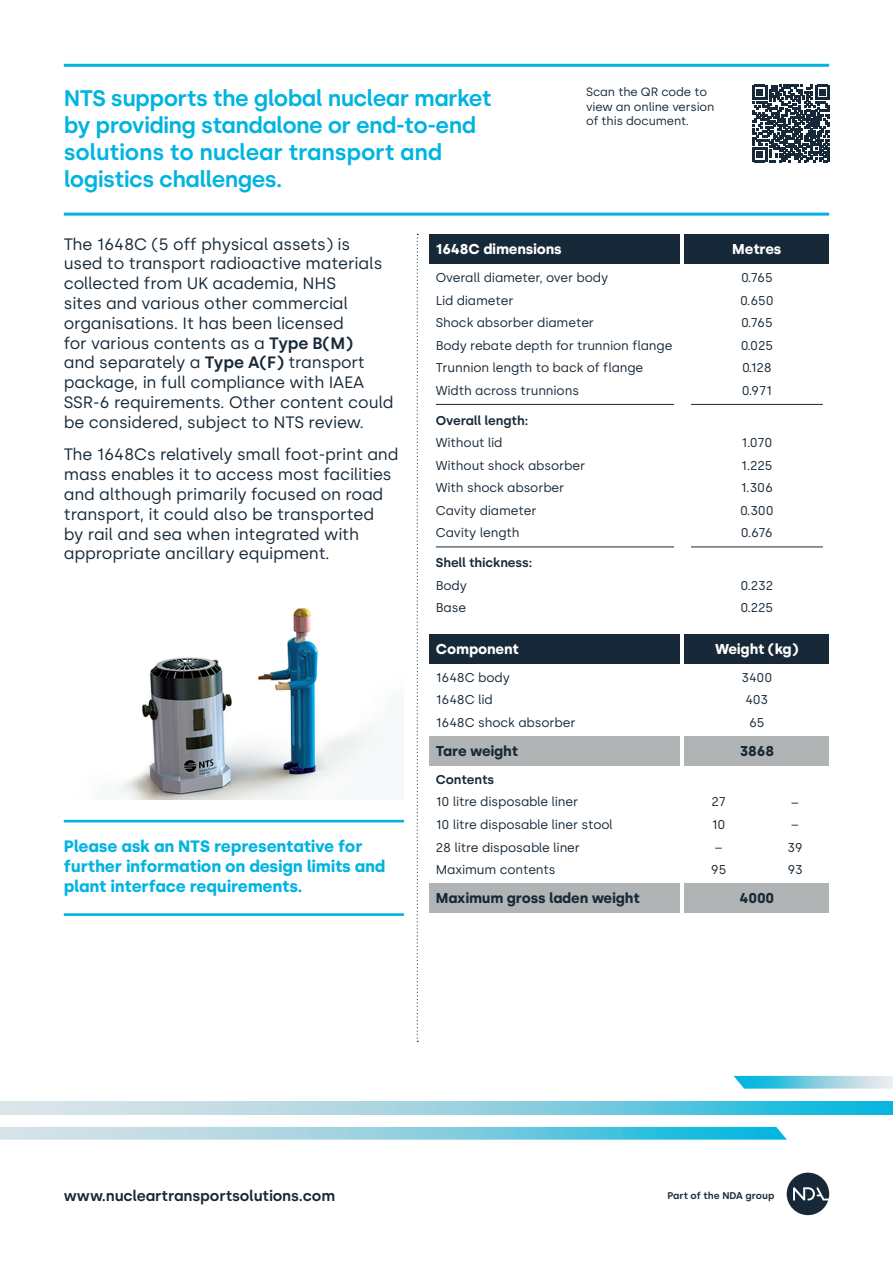
<style>
.page{position:relative;width:893px;height:1263px;background:#fff}
.page>*{position:absolute;margin:0;border:0;box-sizing:border-box;transform-origin:0 0}
.t1{font:600 22.5px/27px "Silka";letter-spacing:-.025em;color:#00b4e0}
.t2{font:16.5px/19.8px "Silka";letter-spacing:-.01em;color:#172938}
.t3{font:700 16.5px/19.8px "Silka";letter-spacing:-.01em;color:#00b4e0}
.t4{font:600 15px "Silka";letter-spacing:-.01em;color:#172938}
.t5{font:700 14.25px "Silka";letter-spacing:-.01em;color:#172938}
.t6{font:700 14.25px "Silka";letter-spacing:-.01em;color:#fff}
.t7{font:12.75px/22.5px "Silka";letter-spacing:-.01em;color:#172938}
.t8{font:600 12.75px "Silka";letter-spacing:-.01em;color:#172938}
.t9{font:12px/14.4px "Silka";letter-spacing:-.01em;color:#172938}
.t10{font:600 9.75px "Silka";color:#172938}
.s1{font-weight:600}
</style>
<div class="page">
<hr style="left:64px;top:820px;width:340px;height:2px;background:#00b4e0">
<hr style="left:64px;top:913px;width:340px;height:3px;background:#00b4e0">
<svg style="left:752px;top:85px;width:78px;height:77px"></svg>
<img style="left:119px;top:608px;width:259px;height:191px">
<hr style="left:436px;top:404px;width:238px;height:1px;background:#172938">
<hr style="left:436px;top:547px;width:238px;height:1px;background:#172938">
<div style="left:429px;top:234px;width:251px;height:30px;background:#172938"></div>
<div style="left:429px;top:634px;width:251px;height:29px;background:#172938"></div>
<div style="left:685px;top:234px;width:144px;height:30px;background:#172938"></div>
<div style="left:685px;top:634px;width:144px;height:29px;background:#172938"></div>
<hr style="left:691px;top:404px;width:132px;height:1px;background:#172938">
<hr style="left:691px;top:547px;width:132px;height:1px;background:#172938">
<div style="left:429px;top:736px;width:251px;height:29px;background:#b1b4b5"></div>
<div style="left:429px;top:883px;width:251px;height:30px;background:#b1b4b5"></div>
<div style="left:685px;top:736px;width:144px;height:29px;background:#b1b4b5"></div>
<div style="left:685px;top:883px;width:144px;height:30px;background:#b1b4b5"></div>
<hr style="left:64px;top:213px;width:765px;height:3px;background:#00b4e0">
<hr style="left:64px;top:64px;width:765px;height:3px;background:#00b4e0">
<svg style="left:787px;top:1172px;width:42px;height:43px"></svg>
<svg style="left:0;top:1101px;width:893px;height:13px;background:#8ad0e1"></svg>
<svg style="left:733px;top:1076px;width:160px;height:13px;background:#82d1e3"></svg>
<svg style="left:0;top:1127px;width:787px;height:13px;background:#87d0e1"></svg>
<svg style="left:417px;top:234px;width:1px;height:808px"></svg>
<h1 class="t1" style="left:64px;top:85px;width:429px">NTS supports the global nuclear market by providing standalone or end-to-end solutions to nuclear transport and logistics challenges.</h1>
<p class="t9" style="left:586px;top:85px;width:130px">Scan the QR code to view an online version of this document.</p>
<p class="t2" style="left:64px;top:234px;width:331px">The 1648C (5 off physical assets) is<br>used to transport radioactive materials collected from UK academia, NHS<br>sites and various other commercial organisations. It has been licensed<br>for various contents as a <span class="s1">Type B(M)<br></span>and separately a <span class="s1">Type A(F)</span> transport package, in full compliance with IAEA SSR-6 requirements. Other content could be considered, subject to NTS review.</p>
<p class="t2" style="left:64px;top:445px;width:336px">The 1648Cs relatively small foot-print and mass enables it to access most facilities and although primarily focused on road transport, it could also be transported<br>by rail and sea when integrated with appropriate ancillary equipment.</p>
<p class="t6" style="left:436px;top:240px;width:127px">1648C dimensions</p>
<p class="t7" style="left:436px;top:266px;width:238px">Overall diameter, over body<br>Lid diameter<br>Shock absorber diameter<br>Body rebate depth for trunnion flange<br>Trunnion length to back of flange<br>Width across trunnions</p>
<p class="t8" style="left:436px;top:413px;width:94px">Overall length:</p>
<p class="t7" style="left:436px;top:431px;width:151px">Without lid<br>Without shock absorber<br>With shock absorber<br>Cavity diameter<br>Cavity length</p>
<p class="t8" style="left:436px;top:555px;width:98px">Shell thickness:</p>
<p class="t7" style="left:436px;top:574px;width:33px">Body<br>Base</p>
<p class="t6" style="left:732px;top:240px;width:51px">Metres</p>
<p class="t7" style="left:740px;top:266px;width:35px">0.765<br>0.650<br>0.765<br>0.025<br>0.128<br>0.971</p>
<p class="t7" style="left:740px;top:431px;width:35px;text-align:justify">1.070<br>1.225<br>1.306<br>0.300<br>0.676</p>
<p class="t7" style="left:740px;top:574px;width:34px">0.232<br>0.225</p>
<p class="t3" style="left:64px;top:837px;width:323px">Please ask an NTS representative for further information on design limits and plant interface requirements.</p>
<p class="t6" style="left:436px;top:640px;width:84px">Component</p>
<p class="t7" style="left:436px;top:666px;width:141px">1648C body<br>1648C lid<br>1648C shock absorber</p>
<p class="t5" style="left:436px;top:742px;width:84px">Tare weight</p>
<p class="t8" style="left:436px;top:772px;width:60px">Contents</p>
<p class="t7" style="left:436px;top:791px;width:179px">10 litre disposable liner<br>10 litre disposable liner stool<br>28 litre disposable liner<br>Maximum contents</p>
<p class="t5" style="left:436px;top:890px;width:205px">Maximum gross laden weight</p>
<p class="t6" style="left:715px;top:640px;width:85px">Weight (kg)</p>
<p class="t7" style="left:741px;top:666px;width:32px;text-align:center">3400<br>403<br>65</p>
<p class="t5" style="left:740px;top:742px;width:36px">3868</p>
<p class="t7" style="left:711px;top:791px;width:17px">27<br>10 –<br>95</p>
<p class="t7" style="left:787px;top:791px;width:17px">– –<br>39<br>93</p>
<p class="t5" style="left:739px;top:890px;width:36px">4000</p>
<p class="t4" style="left:64px;top:1186px;width:273px">www.nucleartransportsolutions.com</p>
<p class="t10" style="left:668px;top:1189px;width:108px">Part of the NDA group</p>
</div>
